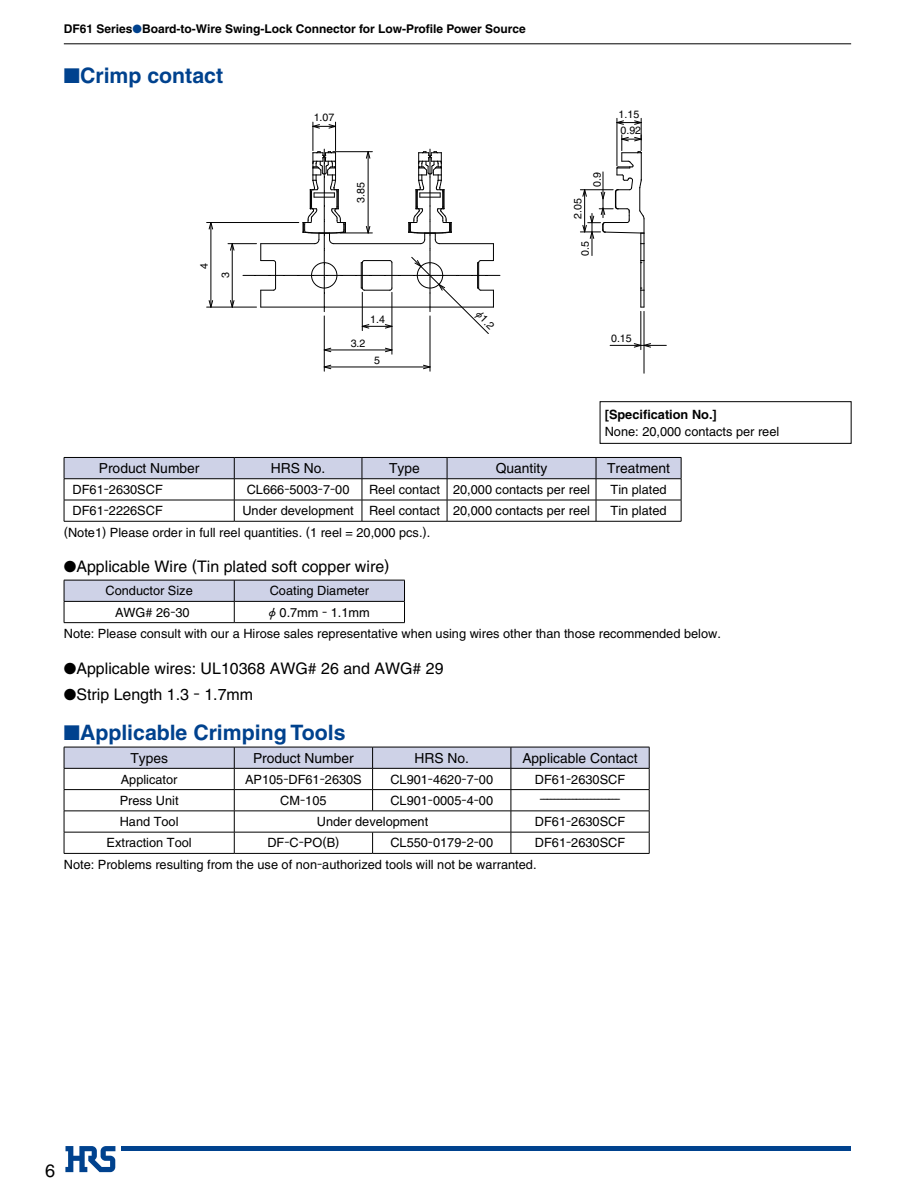
<style>
.page{position:relative;width:915px;height:1191px;background:#fff}
.page>*{position:absolute;margin:0;border:0;box-sizing:border-box;transform-origin:0 0}
.t1{font:700 21.3px "Helvetica";color:#00428e}
.t2{font:18px "Helvetica";color:#000}
.t3{font:15.9px "ZUMEN Helvetica";color:#000}
.t4{font:13.8px "ZUMEN Helvetica";color:#000}
.t5{font:12.75px/21.5px "ZUMEN Helvetica";color:#000}
.t6{font:700 12.75px "Helvetica";color:#000}
.t7{font:700 12px "Helvetica";color:#000}
.t8{font:10.65px "ZUMEN Helvetica";color:#000}
.s1{color:#00428e}
</style>
<div class="page">
<hr style="left:121px;top:1146px;width:729px;height:4px;background:#00428e">
<svg style="left:65px;top:1146px;width:50px;height:26px"></svg>
<hr style="left:64px;top:44px;width:786px;height:1px;background:#000">
<hr style="left:206px;top:222px;width:93px;height:1px;background:#000">
<hr style="left:206px;top:307px;width:50px;height:1px;background:#000">
<svg style="left:209px;top:223px;width:4px;height:6px"></svg>
<svg style="left:209px;top:300px;width:4px;height:7px"></svg>
<hr style="left:210px;top:222px;width:1px;height:85px;background:#000">
<hr style="left:391px;top:292px;width:1px;height:62px;background:#000">
<svg style="left:385px;top:348px;width:7px;height:4px"></svg>
<svg style="left:325px;top:348px;width:6px;height:4px"></svg>
<hr style="left:324px;top:350px;width:68px;height:1px;background:#000">
<hr style="left:429px;top:316px;width:1px;height:55px;background:#000">
<hr style="left:324px;top:316px;width:1px;height:55px;background:#000">
<svg style="left:423px;top:365px;width:7px;height:4px"></svg>
<svg style="left:324px;top:365px;width:7px;height:4px"></svg>
<hr style="left:324px;top:367px;width:106px;height:1px;background:#000">
<hr style="left:643px;top:311px;width:1px;height:62px;background:#000">
<hr style="left:640px;top:311px;width:1px;height:39px;background:#000">
<svg style="left:633px;top:343px;width:17px;height:4px"></svg>
<hr style="left:610px;top:345px;width:56px;height:1px;background:#000">
<svg style="left:228px;top:122px;width:272px;height:212px"></svg>
<svg style="left:580px;top:118px;width:64px;height:190px"></svg>
<hr style="left:602px;top:172px;width:1px;height:46px;background:#000">
<div style="left:599px;top:401px;width:252px;height:43px;border:1px solid #000"></div>
<hr style="left:64px;top:521px;width:170px;height:1px;background:#000">
<hr style="left:234px;top:521px;width:128px;height:1px;background:#000">
<svg style="left:64px;top:458px;width:617px;height:63px"></svg>
<hr style="left:64px;top:457px;width:170px;height:1px;background:#000">
<hr style="left:234px;top:457px;width:128px;height:1px;background:#000">
<hr style="left:362px;top:457px;width:85px;height:1px;background:#000">
<hr style="left:447px;top:457px;width:148px;height:1px;background:#000">
<hr style="left:595px;top:457px;width:86px;height:1px;background:#000">
<hr style="left:362px;top:500px;width:85px;height:1px;background:#000">
<hr style="left:362px;top:521px;width:85px;height:1px;background:#000">
<hr style="left:447px;top:500px;width:148px;height:1px;background:#000">
<hr style="left:595px;top:500px;width:86px;height:1px;background:#000">
<hr style="left:447px;top:521px;width:148px;height:1px;background:#000">
<hr style="left:595px;top:521px;width:86px;height:1px;background:#000">
<hr style="left:64px;top:622px;width:170px;height:1px;background:#000">
<hr style="left:234px;top:622px;width:170px;height:1px;background:#000">
<svg style="left:64px;top:580px;width:341px;height:42px"></svg>
<hr style="left:510px;top:853px;width:139px;height:1px;background:#000">
<hr style="left:234px;top:853px;width:138px;height:1px;background:#000">
<hr style="left:372px;top:853px;width:138px;height:1px;background:#000">
<hr style="left:64px;top:853px;width:170px;height:1px;background:#000">
<svg style="left:64px;top:748px;width:585px;height:105px"></svg>
<hr style="left:234px;top:832px;width:138px;height:1px;background:#000">
<hr style="left:372px;top:832px;width:138px;height:1px;background:#000">
<hr style="left:64px;top:747px;width:170px;height:1px;background:#000">
<hr style="left:234px;top:747px;width:138px;height:1px;background:#000">
<hr style="left:372px;top:747px;width:138px;height:1px;background:#000">
<hr style="left:510px;top:747px;width:139px;height:1px;background:#000">
<p class="t7" style="left:64px;top:21px;width:463px">DF61 Series<span class="s1">●</span>Board-to-Wire Swing-Lock Connector for Low-Profile Power Source</p>
<h1 class="t1" style="left:64px;top:62px;width:161px">■Crimp contact</h1>
<p class="t8" style="left:198px;top:269px;width:7px;rotate:-90deg">4</p>
<p class="t8" style="left:219px;top:278px;width:7px;rotate:-90deg">3</p>
<p class="t8" style="left:313px;top:111px;width:22px">1.07</p>
<p class="t8" style="left:354px;top:203px;width:22px;rotate:-90deg">3.85</p>
<p class="t8" style="left:370px;top:313px;width:16px">1.4</p>
<p class="t8" style="left:374px;top:354px;width:7px">5</p>
<p class="t8" style="left:350px;top:337px;width:16px">3.2</p>
<p class="t8" style="left:482px;top:308px;width:22px;rotate:45deg">Ø1.2</p>
<p class="t8" style="left:618px;top:108px;width:22px">1.15</p>
<p class="t8" style="left:590px;top:187px;width:16px;rotate:-90deg">0.9</p>
<p class="t8" style="left:571px;top:219px;width:22px;rotate:-90deg">2.05</p>
<p class="t8" style="left:578px;top:256px;width:16px;rotate:-90deg">0.5</p>
<p class="t8" style="left:620px;top:124px;width:22px">0.92</p>
<p class="t8" style="left:611px;top:332px;width:22px">0.15</p>
<p class="t6" style="left:604px;top:406px;width:113px">[Specification No.]</p>
<p class="t5" style="left:604px;top:420px;width:176px">None: 20,000 contacts per reel</p>
<p class="t4" style="left:99px;top:460px;width:102px">Product Number</p>
<p class="t4" style="left:271px;top:460px;width:56px">HRS No.</p>
<p class="t4" style="left:389px;top:460px;width:32px">Type</p>
<p class="t4" style="left:495px;top:460px;width:53px">Quantity</p>
<p class="t4" style="left:607px;top:460px;width:64px">Treatment</p>
<p class="t5" style="left:72px;top:479px;width:92px">DF61-2630SCF</p>
<p class="t5" style="left:247px;top:479px;width:104px">CL666-5003-7-00</p>
<p class="t5" style="left:369px;top:479px;width:222px">Reel contact 20,000 contacts per reel</p>
<p class="t5" style="left:610px;top:479px;width:58px">Tin plated</p>
<p class="t5" style="left:72px;top:500px;width:92px">DF61-2226SCF</p>
<p class="t5" style="left:242px;top:500px;width:349px">Under development Reel contact 20,000 contacts per reel</p>
<p class="t5" style="left:610px;top:500px;width:58px">Tin plated</p>
<p class="t5" style="left:64px;top:521px;width:368px">(Note1) Please order in full reel quantities. (1 reel = 20,000 pcs.).</p>
<p class="t3" style="left:64px;top:557px;width:327px">●Applicable Wire (Tin plated soft copper wire)</p>
<p class="t5" style="left:105px;top:580px;width:89px">Conductor Size</p>
<p class="t5" style="left:269px;top:580px;width:101px">Coating Diameter</p>
<p class="t5" style="left:115px;top:601px;width:76px">AWG# 26-30</p>
<p class="t5" style="left:64px;top:601px;width:658px;text-indent:205px">Ø 0.7mm - 1.1mm<br>Note: Please consult with our a Hirose sales representative when using wires other than those recommended below.</p>
<p class="t3" style="left:64px;top:659px;width:381px">●Applicable wires: UL10368 AWG# 26 and AWG# 29</p>
<p class="t3" style="left:64px;top:685px;width:191px">●Strip Length 1.3 - 1.7mm</p>
<h1 class="t1" style="left:64px;top:719px;width:283px">■Applicable Crimping Tools</h1>
<p class="t4" style="left:130px;top:750px;width:39px">Types</p>
<p class="t4" style="left:253px;top:750px;width:102px">Product Number</p>
<p class="t4" style="left:414px;top:750px;width:56px">HRS No.</p>
<p class="t4" style="left:522px;top:750px;width:117px">Applicable Contact</p>
<p class="t5" style="left:121px;top:768px;width:58px">Applicator</p>
<p class="t5" style="left:245px;top:768px;width:118px">AP105-DF61-2630S</p>
<p class="t5" style="left:390px;top:768px;width:104px">CL901-4620-7-00</p>
<p class="t5" style="left:534px;top:768px;width:92px">DF61-2630SCF</p>
<p class="t5" style="left:120px;top:789px;width:60px">Press Unit</p>
<p class="t5" style="left:280px;top:789px;width:48px">CM-105</p>
<p class="t5" style="left:390px;top:789px;width:104px">CL901-0005-4-00</p>
<p class="t5" style="left:539px;top:788px;width:83px">----------------------</p>
<p class="t5" style="left:120px;top:811px;width:60px">Hand Tool</p>
<p class="t5" style="left:317px;top:811px;width:113px">Under development</p>
<p class="t5" style="left:534px;top:811px;width:92px">DF61-2630SCF</p>
<p class="t5" style="left:106px;top:832px;width:87px">Extraction Tool</p>
<p class="t5" style="left:267px;top:832px;width:73px">DF-C-PO(B)</p>
<p class="t5" style="left:390px;top:832px;width:104px">CL550-0179-2-00</p>
<p class="t5" style="left:64px;top:832px;width:562px;text-indent:471px">DF61-2630SCF<br>Note: Problems resulting from the use of non-authorized tools will not be warranted.</p>
<h2 class="t2" style="left:45px;top:1160px;width:12px">6</h2>
</div>
